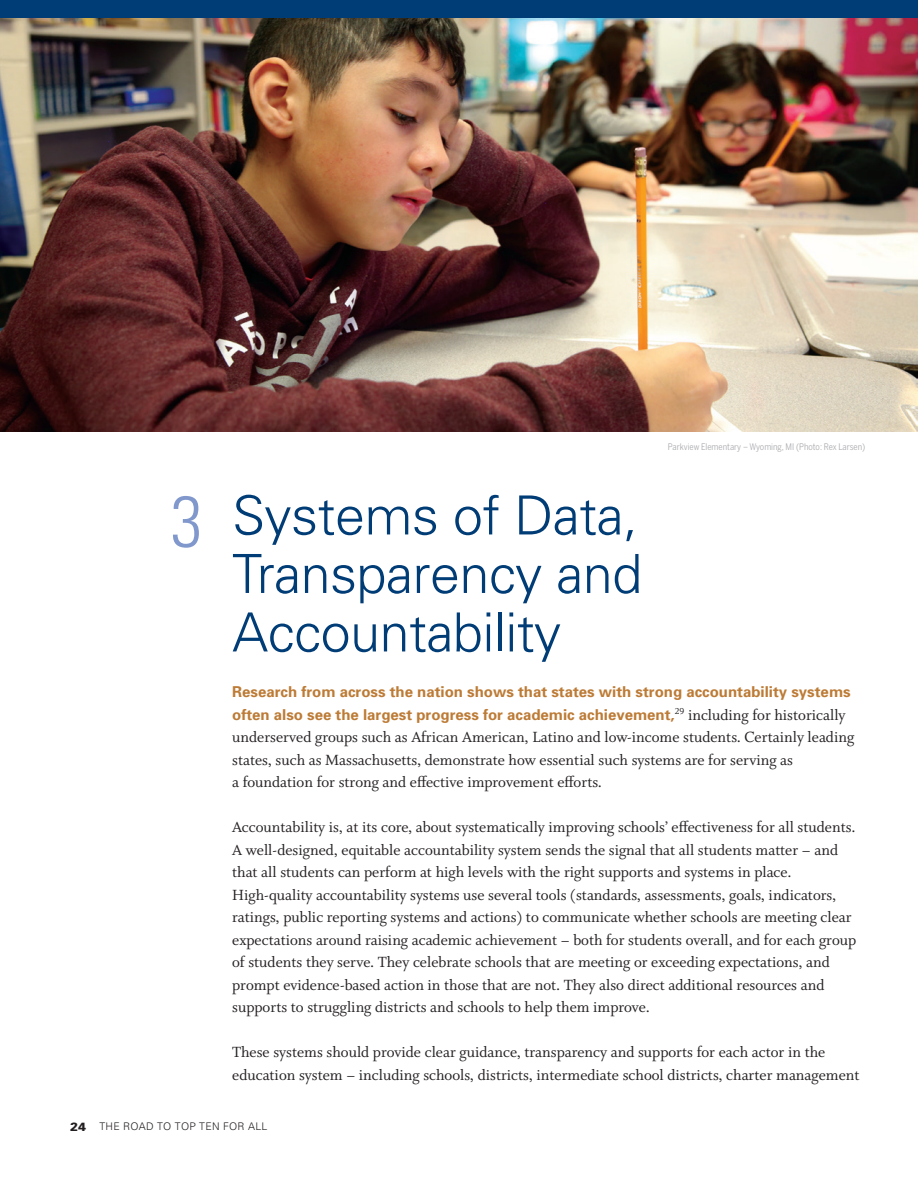
<style>
.page{position:relative;width:918px;height:1188px;background:#fff}
.page>*{position:absolute;margin:0;border:0;box-sizing:border-box;transform-origin:0 0}
.Giant_Number{font:300 condensed 72px "Univers";color:#8198cd}
.H1_Section{font:300 54px/58.5px "Univers";letter-spacing:-.01em;color:#003c76;text-align:justify}
.Body_Copy{font:16.5px/22.5px "Whitman";color:#231f20}
.Body_Copy-2{font:700 15px/22.5px "Univers";color:#bd7b35}
.t1{font:300 10.5px "Univers";letter-spacing:.025em;color:#231f20}
.Body_Copy_-_Italic{font:9px "Benton Sans Cond";color:#a8a9ad}
.s1{font-family:"Whitman";font-weight:400;font-size:16.5px;color:#231f20}
.s2{font-weight:900;font-size:12px}
</style>
<div class="page">
<img style="left:0;top:18px;width:918px;height:414px">
<div style="left:0;top:0;width:918px;height:18px;background:#003c76"></div>
<p class="Giant_Number" style="left:171px;top:478px;width:33px">3</p>
<p class="Body_Copy_-_Italic" style="left:668px;top:441px;width:199px">Parkview Elementary – Wyoming, MI (Photo: Rex Larsen)</p>
<p class="H1_Section" style="left:232px;top:485px;width:412px">Systems of Data, Transparency and Accountability</p>
<p class="Body_Copy-2" style="left:232px;top:680px;width:620px">Research from across the nation shows that states with strong accountability systems often also see the largest progress for academic achievement,<sup>29</sup> <span class="s1">including for historically</span></p>
<p class="Body_Copy" style="left:232px;top:726px;width:624px">underserved groups such as African American, Latino and low-income students. Certainly leading states, such as Massachusetts, demonstrate how essential such systems are for serving as<br>a foundation for strong and effective improvement efforts.</p>
<p class="Body_Copy" style="left:232px;top:816px;width:625px">Accountability is, at its core, about systematically improving schools’ effectiveness for all students.<br>A well-designed, equitable accountability system sends the signal that all students matter – and that all students can perform at high levels with the right supports and systems in place.</p>
<p class="Body_Copy" style="left:232px;top:884px;width:626px">High-quality accountability systems use several tools (standards, assessments, goals, indicators, ratings, public reporting systems and actions) to communicate whether schools are meeting clear expectations around raising academic achievement – both for students overall, and for each group of students they serve. They celebrate schools that are meeting or exceeding expectations, and prompt evidence-based action in those that are not. They also direct additional resources and supports to struggling districts and schools to help them improve.</p>
<p class="Body_Copy" style="left:232px;top:1041px;width:629px">These systems should provide clear guidance, transparency and supports for each actor in the education system – including schools, districts, intermediate school districts, charter management</p>
<p class="t1" style="left:70px;top:1120px;width:199px"><span class="s2">24</span> THE ROAD TO TOP TEN FOR ALL</p>
</div>
